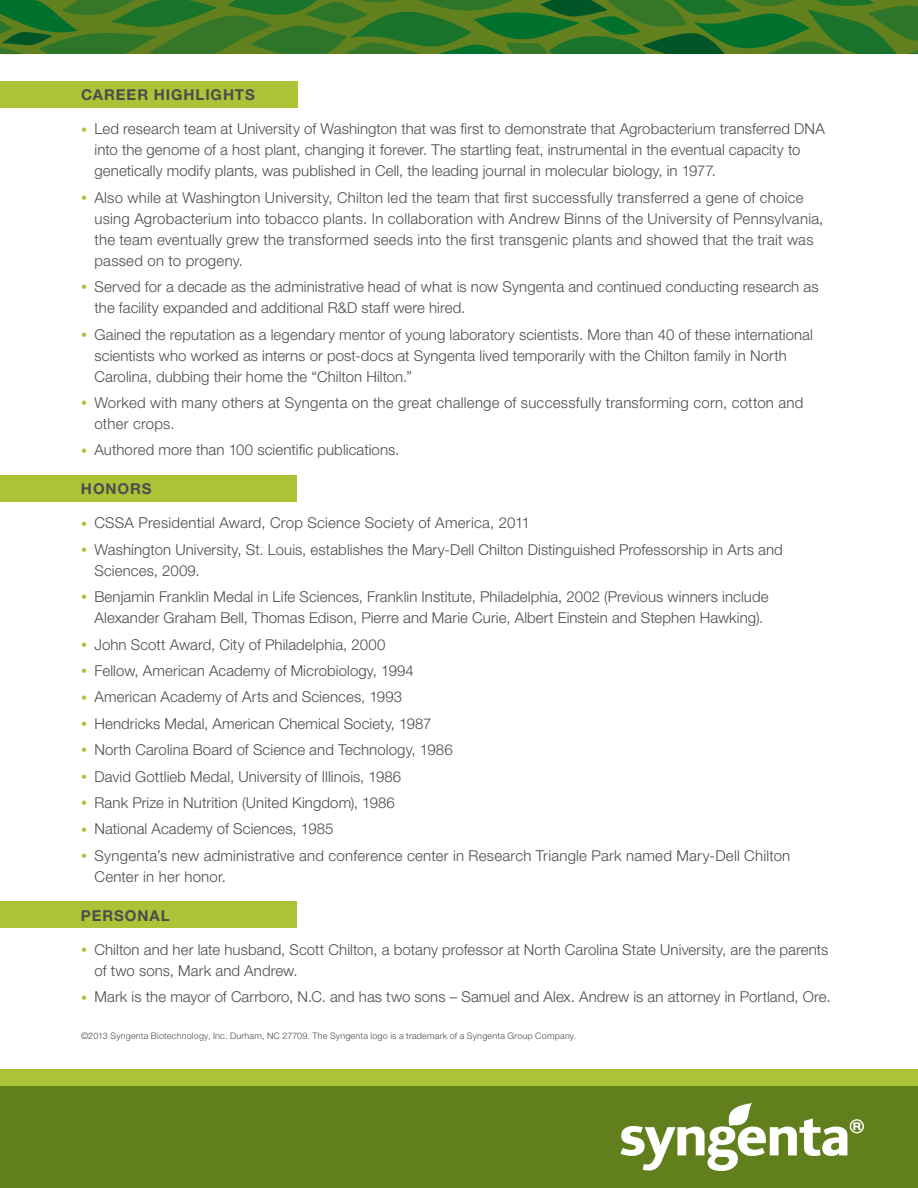
<style>
.page{position:relative;width:918px;height:1188px;background:#fff}
.page>*{position:absolute;margin:0;border:0;box-sizing:border-box;transform-origin:0 0}
.t1{font:300 15px/21px "Helvetica Neue";letter-spacing:.005em;color:#4b4c4d}
.t2{font:700 15px "Helvetica Neue";letter-spacing:.06em;color:#4b4c4d}
.t3{font:300 9px "Helvetica Neue";letter-spacing:.025em;color:#4b4c4d}
.s1{font-size:12px;color:#acc337}
</style>
<div class="page">
<div style="left:0;top:1069px;width:918px;height:119px;background:#61801d"></div>
<div style="left:0;top:1069px;width:918px;height:17px;background:#acc337"></div>
<svg style="left:620px;top:1103px;width:244px;height:68px"></svg>
<div style="left:0;top:475px;width:297px;height:27px;background:#acc337"></div>
<div style="left:0;top:901px;width:297px;height:27px;background:#acc337"></div>
<div style="left:0;top:81px;width:297px;height:27px;background:#acc337"></div>
<svg style="left:0;top:0;width:918px;height:55px;background:#3a7929"></svg>
<p class="t2" style="left:81px;top:86px;width:175px">CAREER HIGHLIGHTS</p>
<p class="t1" style="left:94px;top:118px;width:732px;text-indent:-14px"><span class="s1">•</span> Led research team at University of Washington that was first to demonstrate that Agrobacterium transferred DNA into the genome of a host plant, changing it forever. The startling feat, instrumental in the eventual capacity to genetically modify plants, was published in Cell, the leading journal in molecular biology, in 1977.</p>
<p class="t1" style="left:94px;top:187px;width:730px;text-indent:-14px"><span class="s1">•</span> Also while at Washington University, Chilton led the team that first successfully transferred a gene of choice using Agrobacterium into tobacco plants. In collaboration with Andrew Binns of the University of Pennsylvania, the team eventually grew the transformed seeds into the first transgenic plants and showed that the trait was passed on to progeny.</p>
<p class="t1" style="left:94px;top:276px;width:726px;text-indent:-14px"><span class="s1">•</span> Served for a decade as the administrative head of what is now Syngenta and continued conducting research as the facility expanded and additional R&amp;D staff were hired.</p>
<p class="t1" style="left:94px;top:323px;width:720px;text-indent:-14px"><span class="s1">•</span> Gained the reputation as a legendary mentor of young laboratory scientists. More than 40 of these international scientists who worked as interns or post-docs at Syngenta lived temporarily with the Chilton family in North<br>Carolina, dubbing their home the “Chilton Hilton.”</p>
<p class="t1" style="left:94px;top:392px;width:710px;text-indent:-14px"><span class="s1">•</span> Worked with many others at Syngenta on the great challenge of successfully transforming corn, cotton and other crops.</p>
<p class="t1" style="left:81px;top:439px;width:320px"><span class="s1">•</span> Authored more than 100 scientific publications.</p>
<p class="t2" style="left:81px;top:480px;width:72px">HONORS</p>
<p class="t1" style="left:81px;top:512px;width:451px"><span class="s1">•</span> CSSA Presidential Award, Crop Science Society of America, 2011</p>
<p class="t1" style="left:94px;top:539px;width:690px;text-indent:-14px"><span class="s1">•</span> Washington University, St. Louis, establishes the Mary-Dell Chilton Distinguished Professorship in Arts and<br>Sciences, 2009.</p>
<p class="t1" style="left:81px;top:586px;width:689px;text-align:center"><span class="s1">•</span> Benjamin Franklin Medal in Life Sciences, Franklin Institute, Philadelphia, 2002 (Previous winners include<br>Alexander Graham Bell, Thomas Edison, Pierre and Marie Curie, Albert Einstein and Stephen Hawking).</p>
<p class="t1" style="left:81px;top:633px;width:306px"><span class="s1">•</span> John Scott Award, City of Philadelphia, 2000</p>
<p class="t1" style="left:81px;top:660px;width:334px"><span class="s1">•</span> Fellow, American Academy of Microbiology, 1994</p>
<p class="t1" style="left:81px;top:686px;width:323px"><span class="s1">•</span> American Academy of Arts and Sciences, 1993</p>
<p class="t1" style="left:81px;top:713px;width:352px"><span class="s1">•</span> Hendricks Medal, American Chemical Society, 1987</p>
<p class="t1" style="left:81px;top:739px;width:373px"><span class="s1">•</span> North Carolina Board of Science and Technology, 1986</p>
<p class="t1" style="left:81px;top:765px;width:322px"><span class="s1">•</span> David Gottlieb Medal, University of Illinois, 1986</p>
<p class="t1" style="left:81px;top:792px;width:315px"><span class="s1">•</span> Rank Prize in Nutrition (United Kingdom), 1986</p>
<p class="t1" style="left:81px;top:818px;width:254px"><span class="s1">•</span> National Academy of Sciences, 1985</p>
<p class="t1" style="left:94px;top:845px;width:697px;text-indent:-14px"><span class="s1">•</span> Syngenta’s new administrative and conference center in Research Triangle Park named Mary-Dell Chilton<br>Center in her honor.</p>
<p class="t2" style="left:81px;top:906px;width:90px">PERSONAL</p>
<p class="t1" style="left:94px;top:939px;width:736px;text-indent:-14px"><span class="s1">•</span> Chilton and her late husband, Scott Chilton, a botany professor at North Carolina State University, are the parents of two sons, Mark and Andrew.</p>
<p class="t1" style="left:81px;top:986px;width:751px"><span class="s1">•</span> Mark is the mayor of Carrboro, N.C. and has two sons – Samuel and Alex. Andrew is an attorney in Portland, Ore.</p>
<p class="t3" style="left:81px;top:1030px;width:497px">©2013 Syngenta Biotechnology, Inc. Durham, NC 27709. The Syngenta logo is a trademark of a Syngenta Group Company.</p>
</div>
